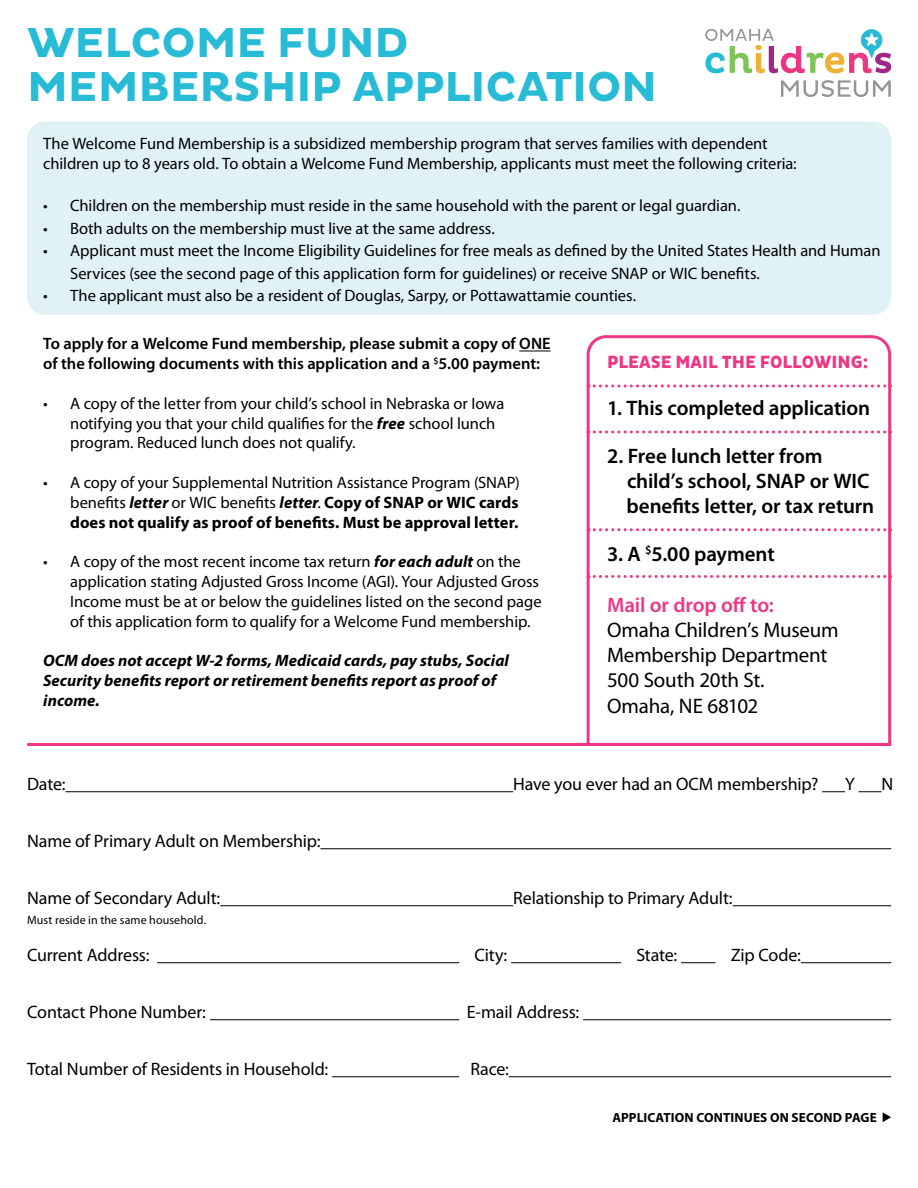
<style>
.page{position:relative;width:918px;height:1188px;background:#fff}
.page>*{position:absolute;margin:0;border:0;box-sizing:border-box;transform-origin:0 0}
.t1{font:700 42.6px/44.2px "Pluto";letter-spacing:-.005em;color:#28bbd6}
.t2{font:600 21px/25.2px "Myriad Pro";letter-spacing:-.005em;color:#000}
.t3{font:21px/25.2px "Myriad Pro";letter-spacing:-.01em;color:#000}
.t4{font:600 21px "Myriad Pro";letter-spacing:-.005em;color:#ee3684}
.t5{font:18px "Myriad Pro";letter-spacing:-.01em;color:#000}
.t6{font:800 18px "Pluto Cond";color:#ee3684}
.t7{font:16.5px/19.8px "Myriad Pro";letter-spacing:-.005em;color:#000}
.t8{font:italic 700 16.5px/19.8px "Myriad Pro";letter-spacing:.005em;color:#000}
.t9{font:600 16.5px/19.8px "Myriad Pro";color:#000}
.t10{font:700 13.35px "Myriad Pro";letter-spacing:.01em;color:#000}
.t11{font:12px "Myriad Pro";letter-spacing:.01em;color:#000}
.s1{font-weight:700;font-style:italic}
.s2{font-weight:700}
</style>
<div class="page">
<div style="left:27px;top:121px;width:864px;height:194px;background:#e1f2f6;border-radius:18px"></div>
<svg style="left:781px;top:80px;width:110px;height:17px"></svg>
<svg style="left:705px;top:29px;width:186px;height:44px"></svg>
<hr style="left:519px;top:351px;width:32px;height:1px;background:#000">
<svg style="left:586px;top:335px;width:307px;height:411px"></svg>
<hr style="left:65px;top:791px;width:448px;height:1px;background:#000">
<svg style="left:822px;top:791px;width:23px;height:1px"></svg>
<svg style="left:859px;top:791px;width:23px;height:1px"></svg>
<hr style="left:320px;top:848px;width:571px;height:1px;background:#000">
<hr style="left:220px;top:905px;width:293px;height:1px;background:#000">
<hr style="left:733px;top:905px;width:158px;height:1px;background:#000">
<hr style="left:157px;top:962px;width:302px;height:1px;background:#000">
<hr style="left:511px;top:962px;width:110px;height:1px;background:#000">
<hr style="left:681px;top:962px;width:34px;height:1px;background:#000">
<hr style="left:801px;top:962px;width:90px;height:1px;background:#000">
<hr style="left:210px;top:1019px;width:249px;height:1px;background:#000">
<hr style="left:583px;top:1019px;width:308px;height:1px;background:#000">
<hr style="left:332px;top:1076px;width:127px;height:1px;background:#000">
<hr style="left:509px;top:1076px;width:382px;height:1px;background:#000">
<hr style="left:27px;top:743px;width:864px;height:3px;background:#ee3684">
<svg style="left:588px;top:384px;width:303px;height:3px"></svg>
<svg style="left:588px;top:430px;width:303px;height:3px"></svg>
<svg style="left:588px;top:528px;width:303px;height:3px"></svg>
<svg style="left:588px;top:575px;width:303px;height:3px"></svg>
<svg style="left:883px;top:1112px;width:8px;height:10px"></svg>
<h1 class="t1" style="left:27px;top:21px;width:632px">WELCOME FUND<br>MEMBERSHIP APPLICATION</h1>
<p class="t7" style="left:43px;top:133px;width:755px">The Welcome Fund Membership is a subsidized membership program that serves families with dependent children up to 8 years old. To obtain a Welcome Fund Membership, applicants must meet the following criteria:</p>
<p class="t7" style="left:43px;top:195px;width:699px">• Children on the membership must reside in the same household with the parent or legal guardian.</p>
<p class="t7" style="left:43px;top:218px;width:453px">• Both adults on the membership must live at the same address.</p>
<p class="t7" style="left:70px;top:239px;width:812px;line-height:22.5px;text-indent:-27px">• Applicant must meet the Income Eligibility Guidelines for free meals as defined by the United States Health and Human<br>Services (see the second page of this application form for guidelines) or receive SNAP or WIC benefits.</p>
<p class="t7" style="left:43px;top:285px;width:594px">• The applicant must also be a resident of Douglas, Sarpy, or Pottawattamie counties.</p>
<p class="t9" style="left:43px;top:334px;width:509px">To apply for a Welcome Fund membership, please submit a copy of ONE of the following documents with this application and a <sup>$</sup>5.00 payment:</p>
<p class="t7" style="left:70px;top:393px;width:436px;text-indent:-27px">• A copy of the letter from your child’s school in Nebraska or Iowa notifying you that your child qualifies for the <span class="s1">free</span> school lunch program. Reduced lunch does not qualify.</p>
<p class="t7" style="left:70px;top:472px;width:451px;text-align:justify;text-indent:-27px">• A copy of your Supplemental Nutrition Assistance Program (SNAP) benefits <span class="s1">letter</span> or WIC benefits <span class="s1">letter</span>. <span class="s2">Copy of SNAP or WIC cards does not qualify as proof of benefits. Must be approval letter.</span></p>
<p class="t7" style="left:70px;top:551px;width:473px;text-indent:-27px">• A copy of the most recent income tax return <span class="s1">for each adult</span> on the application stating Adjusted Gross Income (AGI). Your Adjusted Gross Income must be at or below the guidelines listed on the second page of this application form to qualify for a Welcome Fund membership.</p>
<p class="t8" style="left:43px;top:650px;width:467px">OCM does not accept W-2 forms, Medicaid cards, pay stubs, Social<br>Security benefits report or retirement benefits report as proof of income.</p>
<p class="t6" style="left:607px;top:352px;width:263px">PLEASE MAIL THE FOLLOWING:</p>
<p class="t2" style="left:607px;top:395px;width:264px">1. This completed application</p>
<p class="t2" style="left:627px;top:443px;width:249px;text-indent:-19px">2. Free lunch letter from child’s school, SNAP or WIC benefits letter, or tax return</p>
<p class="t2" style="left:607px;top:541px;width:169px">3. A <sup>$</sup>5.00 payment</p>
<p class="t4" style="left:607px;top:591px;width:168px">Mail or drop off to:</p>
<p class="t3" style="left:607px;top:617px;width:233px">Omaha Children’s Museum<br>Membership Department<br>500 South 20th St.<br>Omaha, NE 68102</p>
<p class="t5" style="left:27px;top:773px;width:40px">Date:</p>
<p class="t5" style="left:513px;top:773px;width:307px">Have you ever had an OCM membership?</p>
<p class="t5" style="left:845px;top:773px;width:11px">Y</p>
<p class="t5" style="left:882px;top:773px;width:13px">N</p>
<p class="t5" style="left:27px;top:830px;width:295px">Name of Primary Adult on Membership:</p>
<p class="t5" style="left:27px;top:887px;width:195px">Name of Secondary Adult:</p>
<p class="t5" style="left:513px;top:887px;width:221px">Relationship to Primary Adult:</p>
<p class="t11" style="left:27px;top:913px;width:181px">Must reside in the same household.</p>
<p class="t5" style="left:27px;top:944px;width:124px">Current Address:</p>
<p class="t5" style="left:474px;top:944px;width:34px">City:</p>
<p class="t5" style="left:636px;top:944px;width:42px">State:</p>
<p class="t5" style="left:731px;top:944px;width:72px">Zip Code:</p>
<p class="t5" style="left:27px;top:1001px;width:180px">Contact Phone Number:</p>
<p class="t5" style="left:467px;top:1001px;width:114px">E-mail Address:</p>
<p class="t5" style="left:27px;top:1058px;width:303px">Total Number of Residents in Household:</p>
<p class="t5" style="left:471px;top:1058px;width:40px">Race:</p>
<p class="t10" style="left:613px;top:1109px;width:266px">APPLICATION CONTINUES ON SECOND PAGE</p>
</div>
